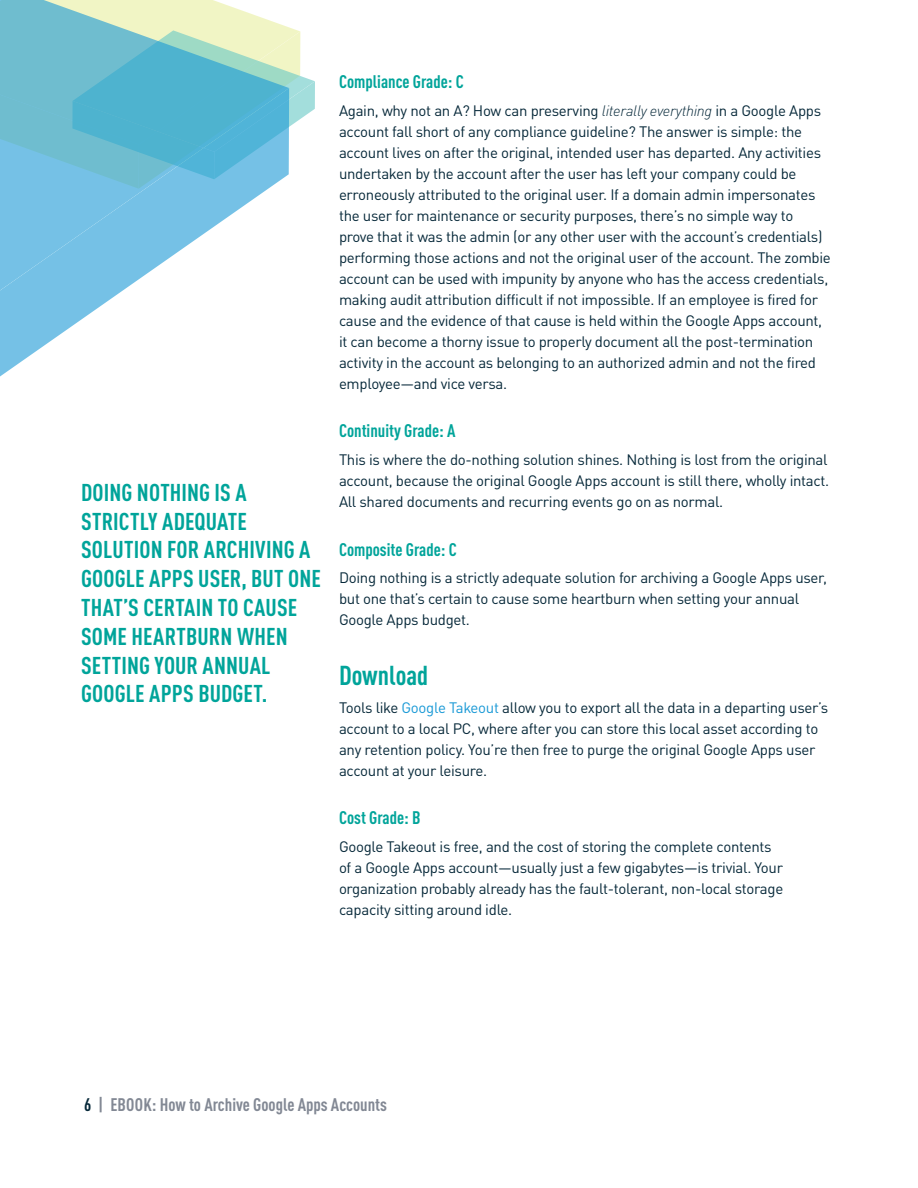
<style>
.page{position:relative;width:918px;height:1188px;background:#fff}
.page>*{position:absolute;margin:0;border:0;box-sizing:border-box;transform-origin:0 0}
.t1{font:700 condensed 27px "DINOT";color:#00a49a}
.t2{font:700 condensed 24px/28.8px "DINOT";letter-spacing:.005em;color:#00a49a}
.t3{font:700 condensed 18px "DINOT";color:#00a49a}
.t4{font:700 condensed 18px "DINOT";color:#828894}
.t5{font:15px/21px "DINOT";letter-spacing:-.02em;color:#062839}
.s1{font-weight:300;font-style:italic}
.s2{color:#1999d6}
.s3{color:#062839}
</style>
<div class="page">
<svg style="left:289px;top:27px;width:26px;height:100px"></svg>
<svg style="left:0;top:309px;width:96px;height:68px"></svg>
<svg style="left:0;top:0;width:289px;height:309px"></svg>
<h2 class="t2" style="left:81px;top:478px;width:241px">DOING NOTHING IS A<br>STRICTLY ADEQUATE<br>SOLUTION FOR ARCHIVING A<br>GOOGLE APPS USER, BUT ONE<br>THAT’S CERTAIN TO CAUSE<br>SOME HEARTBURN WHEN<br>SETTING YOUR ANNUAL<br>GOOGLE APPS BUDGET.</h2>
<p class="t3" style="left:339px;top:71px;width:126px">Compliance Grade: C</p>
<p class="t5" style="left:339px;top:100px;width:493px">Again, why not an A? How can preserving <span class="s1">literally everything</span> in a Google Apps account fall short of any compliance guideline? The answer is simple: the account lives on after the original, intended user has departed. Any activities undertaken by the account after the user has left your company could be erroneously attributed to the original user. If a domain admin impersonates the user for maintenance or security purposes, there’s no simple way to prove that it was the admin (or any other user with the account’s credentials) performing those actions and not the original user of the account. The zombie account can be used with impunity by anyone who has the access credentials, making audit attribution difficult if not impossible. If an employee is fired for cause and the evidence of that cause is held within the Google Apps account, it can become a thorny issue to properly document all the post-termination activity in the account as belonging to an authorized admin and not the fired employee—and vice versa.</p>
<p class="t3" style="left:339px;top:420px;width:118px">Continuity Grade: A</p>
<p class="t5" style="left:339px;top:449px;width:492px;text-align:justify">This is where the do-nothing solution shines. Nothing is lost from the original account, because the original Google Apps account is still there, wholly intact.<br>All shared documents and recurring events go on as normal.</p>
<p class="t3" style="left:339px;top:538px;width:119px">Composite Grade: C</p>
<p class="t5" style="left:339px;top:567px;width:490px">Doing nothing is a strictly adequate solution for archiving a Google Apps user, but one that’s certain to cause some heartburn when setting your annual<br>Google Apps budget.</p>
<h1 class="t1" style="left:339px;top:659px;width:91px">Download</h1>
<p class="t5" style="left:339px;top:696px;width:491px">Tools like <span class="s2">Google Takeout</span> allow you to export all the data in a departing user’s account to a local PC, where after you can store this local asset according to any retention policy. You’re then free to purge the original Google Apps user account at your leisure.</p>
<p class="t3" style="left:339px;top:807px;width:83px">Cost Grade: B</p>
<p class="t5" style="left:339px;top:836px;width:446px">Google Takeout is free, and the cost of storing the complete contents of a Google Apps account—usually just a few gigabytes—is trivial. Your organization probably already has the fault-tolerant, non-local storage capacity sitting around idle.</p>
<p class="t4" style="left:84px;top:1093px;width:304px"><span class="s3">6</span> | EBOOK: How to Archive Google Apps Accounts</p>
</div>
